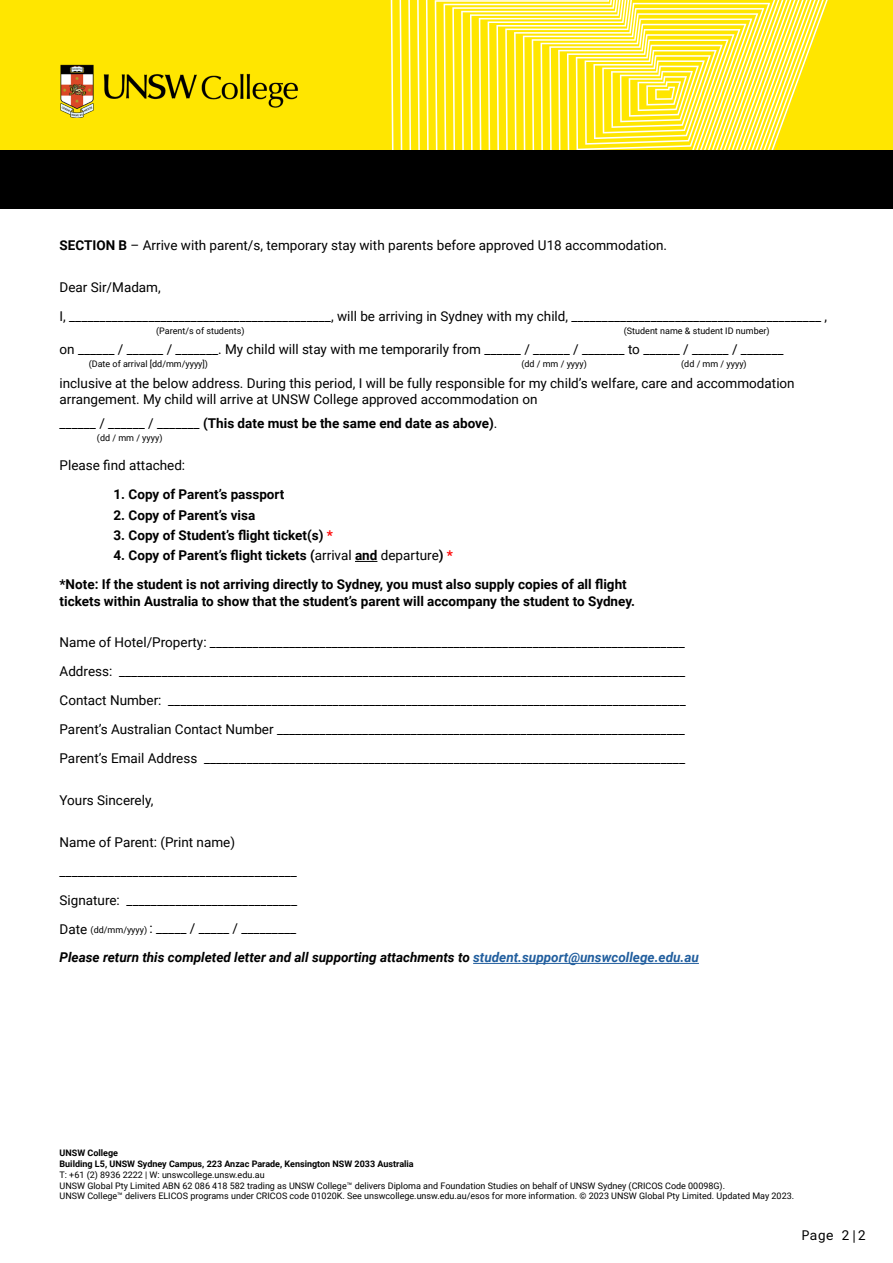
<style>
.page{position:relative;width:893px;height:1263px;background:#fff}
.page>*{position:absolute;margin:0;border:0;box-sizing:border-box;transform-origin:0 0}
.t1{font:13.5px/29px "Roboto";color:#000}
.t2{font:700 13.5px/29px "Roboto";color:#000}
.t3{font:13.5px "Roboto Mono";color:#000}
.t4{font:9px/10.8px "Roboto";color:#000}
.t5{font:700 9px/10.8px "Roboto";color:#000}
.s1{font-weight:700}
.s2{font-weight:400}
.s3{color:#f00}
.s4{font-size:9px}
.s5{font-weight:700;font-style:italic}
.s6{font-weight:700;font-style:italic;color:#215e9e}
</style>
<div class="page">
<div style="left:0;top:1px;width:893px;height:171px;background:#ffe600"></div>
<svg style="left:391px;top:0;width:462px;height:150px"></svg>
<svg style="left:399px;top:0;width:448px;height:150px"></svg>
<svg style="left:408px;top:0;width:433px;height:150px"></svg>
<svg style="left:417px;top:0;width:419px;height:150px"></svg>
<svg style="left:426px;top:0;width:404px;height:150px"></svg>
<svg style="left:435px;top:0;width:389px;height:150px"></svg>
<svg style="left:443px;top:0;width:375px;height:150px"></svg>
<svg style="left:452px;top:0;width:360px;height:150px"></svg>
<svg style="left:461px;top:0;width:345px;height:150px"></svg>
<svg style="left:470px;top:0;width:330px;height:150px"></svg>
<svg style="left:479px;top:0;width:315px;height:150px"></svg>
<svg style="left:488px;top:0;width:300px;height:150px"></svg>
<svg style="left:496px;top:0;width:286px;height:150px"></svg>
<div style="left:0;top:150px;width:893px;height:59px;background:#000"></div>
<img style="left:60px;top:65px;width:238px;height:53px">
<svg style="left:355px;top:561px;width:22px;height:1px"></svg>
<hr style="left:473px;top:963px;width:226px;height:1px;background:#215e9e">
<p class="t1" style="left:60px;top:231px;width:609px"><span class="s1">SECTION B</span> – Arrive with parent/s, temporary stay with parents before approved U18 accommodation.</p>
<p class="t1" style="left:60px;top:272px;width:769px">Dear Sir/Madam,<br>I, ___________________________________________, will be arriving in Sydney with my child, _________________________________________ ,</p>
<p class="t1" style="left:60px;top:334px;width:725px">on ______ / ______ / _______. My child will stay with me temporarily from ______ / ______ / _______ to ______ / ______ / _______</p>
<p class="t1" style="left:60px;top:374px;width:737px;line-height:16.2px">inclusive at the below address. During this period, I will be fully responsible for my child’s welfare, care and accommodation arrangement. My child will arrive at UNSW College approved accommodation on</p>
<p class="t2" style="left:60px;top:409px;width:439px"><span class="s2">______ / ______ / _______</span> (This date must be the same end date as above)<span class="s2">.</span></p>
<p class="t1" style="left:60px;top:450px;width:127px">Please find attached:</p>
<p class="t2" style="left:114px;top:479px;width:172px">1. Copy of Parent’s passport</p>
<p class="t2" style="left:114px;top:500px;width:143px">2. Copy of Parent’s visa</p>
<p class="t2" style="left:114px;top:520px;width:221px">3. Copy of Student’s flight ticket(s) <span class="s3">*</span></p>
<p class="t2" style="left:60px;top:541px;width:569px;text-indent:54px">4. Copy of Parent’s flight tickets (<span class="s2">arrival</span> and <span class="s2">departure</span>) <span class="s3">*<br></span>*Note: If the student is not arriving directly to Sydney, you must also supply copies of all flight</p>
<p class="t2" style="left:60px;top:586px;width:577px">tickets within Australia to show that the student’s parent will accompany the student to Sydney.</p>
<p class="t1" style="left:60px;top:627px;width:628px;text-align:justify">Name of Hotel/Property: ______________________________________________________________________________ Address: _____________________________________________________________________________________________ Contact Number: _____________________________________________________________________________________ Parent’s Australian Contact Number ___________________________________________________________________ Parent’s Email Address _______________________________________________________________________________</p>
<p class="t1" style="left:60px;top:785px;width:95px">Yours Sincerely,</p>
<p class="t1" style="left:60px;top:827px;width:641px">Name of Parent: (Print name)<br>_______________________________________<br>Signature: ____________________________<br>Date <span class="s4">(dd/mm/yyyy)</span> : _____ / _____ / _________<br><span class="s5">Please return this completed letter and all supporting attachments to</span> <span class="s6">student.support@unswcollege.edu.au</span></p>
<p class="t4" style="left:156px;top:325px;width:90px">(Parent/s of students)</p>
<p class="t4" style="left:624px;top:325px;width:147px">(Student name &amp; student ID number)</p>
<p class="t4" style="left:89px;top:358px;width:121px">(Date of arrival [dd/mm/yyyy])</p>
<p class="t4" style="left:521px;top:358px;width:67px">(dd / mm / yyyy)</p>
<p class="t4" style="left:681px;top:358px;width:67px">(dd / mm / yyyy)</p>
<p class="t4" style="left:97px;top:432px;width:67px">(dd / mm / yyyy)</p>
<p class="t5" style="left:60px;top:1147px;width:356px">UNSW College<br>Building L5, UNSW Sydney Campus, 223 Anzac Parade, Kensington NSW 2033 Australia</p>
<p class="t4" style="left:60px;top:1169px;width:736px">T: +61 (2) 8936 2222 | W: unswcollege.unsw.edu.au<br>UNSW Global Pty Limited ABN 62 086 418 582 trading as UNSW College™ delivers Diploma and Foundation Studies on behalf of UNSW Sydney (CRICOS Code 00098G).<br>UNSW College™ delivers ELICOS programs under CRICOS code 01020K. See unswcollege.unsw.edu.au/esos for more information. © 2023 UNSW Global Pty Limited. Updated May 2023.</p>
<p class="t3" style="left:801px;top:1226px;width:66px">Page 2|2</p>
</div>
